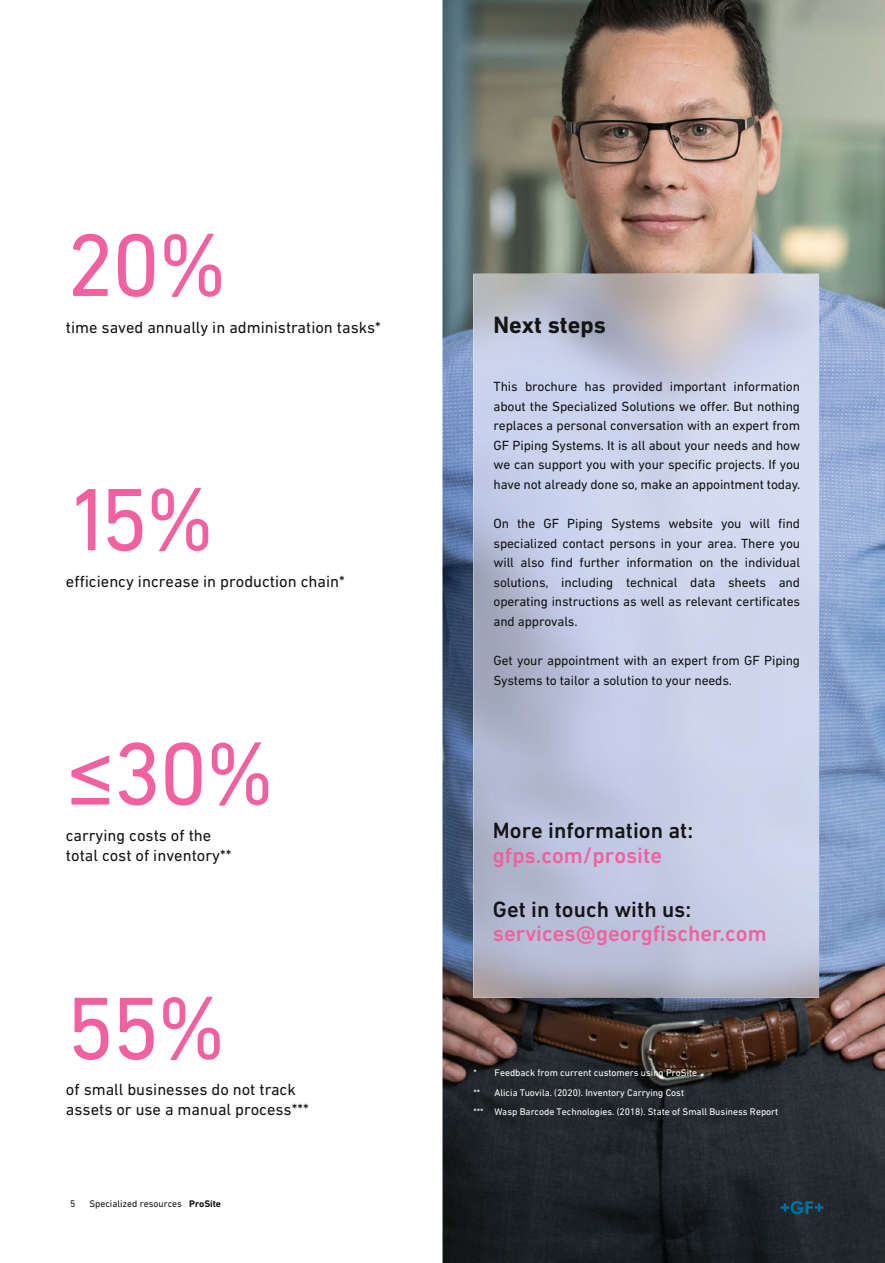
<style>
.page{position:relative;width:885px;height:1263px;background:#fff}
.page>*{position:absolute;margin:0;border:0;box-sizing:border-box;transform-origin:0 0}
.t1{font:90px "DIN Next W1 G";letter-spacing:-.035em;color:#f1609f}
.t2{font:700 24px "DIN Next W1 G";color:#131413}
.t3{font:500 22.5px "DIN Next W1 G";color:#f1609f}
.t4{font:500 22.5px "DIN Next W1 G";color:#131413}
.t5{font:16.5px/19.5px "DIN Next W1 G";color:#131413}
.t6{font:13.5px/19.5px "DIN Next W1 G";letter-spacing:-.01em;color:#131413;text-align:justify}
.t7{font:9.75px/19.5px "DIN Next W1 G";color:#fff}
.t8{font:9.75px "DIN Next W1 G";color:#131413}
.s1{font-weight:700}
</style>
<div class="page">
<img style="left:442px;top:0;width:442px;height:1263px">
<svg style="left:780px;top:1201px;width:43px;height:13px"></svg>
<img style="left:522px;top:998px;width:248px;height:1px">
<img style="left:473px;top:274px;width:346px;height:724px">
<h1 class="t1" style="left:66px;top:213px;width:163px">20%</h1>
<p class="t5" style="left:66px;top:317px;width:316px">time saved annually in administration tasks*</p>
<h1 class="t1" style="left:66px;top:468px;width:151px">15%</h1>
<p class="t5" style="left:66px;top:571px;width:280px">efficiency increase in production chain*</p>
<h1 class="t1" style="left:66px;top:722px;width:210px">≤30%</h1>
<p class="t5" style="left:66px;top:825px;width:167px">carrying costs of the total cost of inventory**</p>
<h1 class="t1" style="left:66px;top:976px;width:162px">55%</h1>
<p class="t5" style="left:66px;top:1080px;width:244px">of small businesses do not track assets or use a manual process***</p>
<p class="t8" style="left:70px;top:1197px;width:7px">5</p>
<p class="t8" style="left:89px;top:1197px;width:133px">Specialized resources <span class="s1">ProSite</span></p>
<h2 class="t2" style="left:493px;top:310px;width:114px">Next steps</h2>
<p class="t6" style="left:493px;top:377px;width:308px">This brochure has provided important information about the Specialized Solutions we offer. But nothing replaces a personal conversation with an expert from GF Piping Systems. It is all about your needs and how we can support you with your specific projects. If you have not already done so, make an appointment today.</p>
<p class="t6" style="left:493px;top:514px;width:308px">On the GF Piping Systems website you will find specialized contact persons in your area. There you will also find further information on the individual solutions, including technical data sheets and operating instructions as well as relevant certificates and approvals.</p>
<p class="t6" style="left:493px;top:651px;width:308px">Get your appointment with an expert from GF Piping<br>Systems to tailor a solution to your needs.</p>
<h3 class="t4" style="left:493px;top:818px;width:202px">More information at:</h3>
<h3 class="t3" style="left:493px;top:842px;width:171px">gfps.com/prosite</h3>
<h3 class="t4" style="left:493px;top:896px;width:200px">Get in touch with us:</h3>
<h3 class="t3" style="left:493px;top:921px;width:275px">services@georgfischer.com</h3>
<p class="t7" style="left:473px;top:1063px;width:225px">* Feedback from current customers using ProSite **</p>
<p class="t7" style="left:473px;top:1082px;width:306px;text-indent:21px">Alicia Tuovila. (2020). Inventory Carrying Cost<br>*** Wasp Barcode Technologies. (2018). State of Small Business Report</p>
</div>
